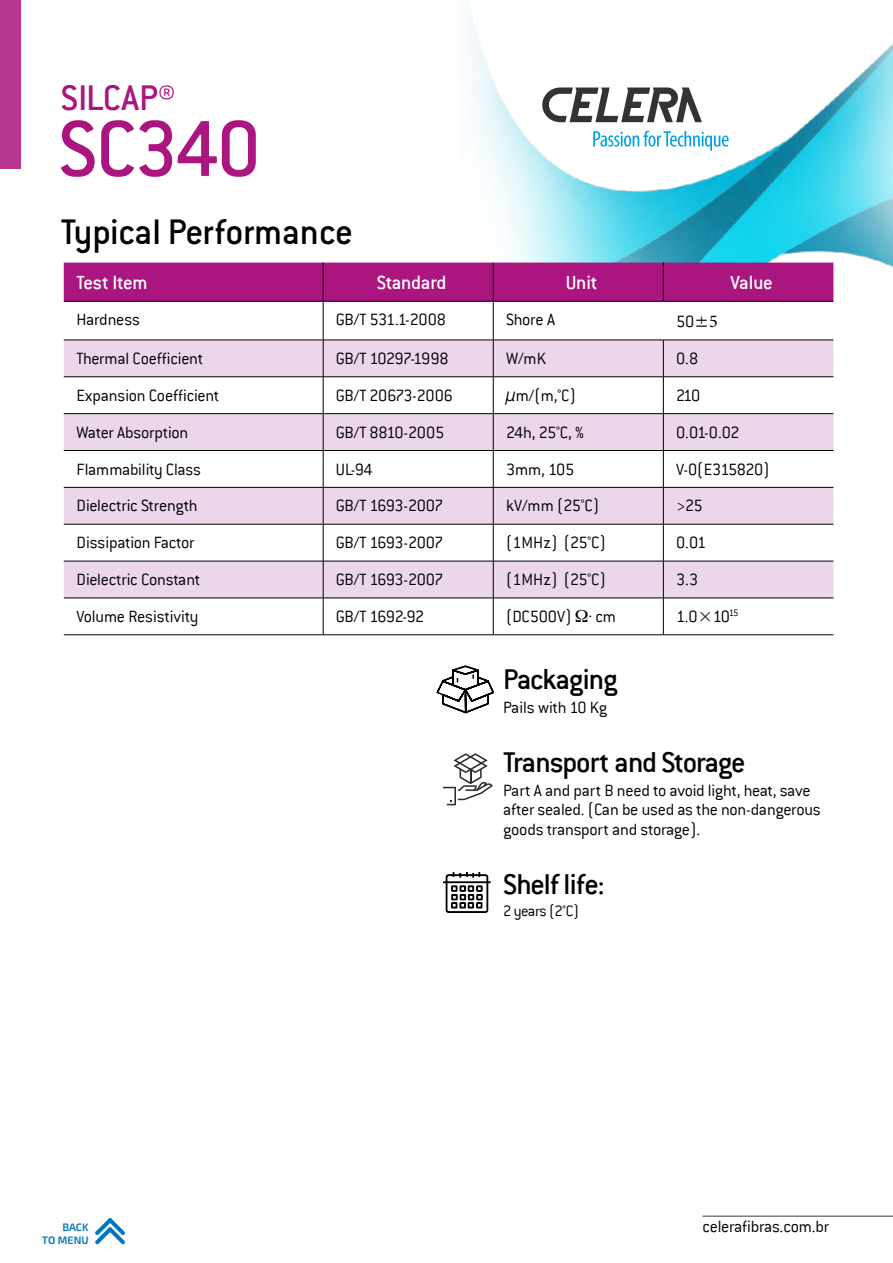
<style>
.page{position:relative;width:893px;height:1263px;background:#fff}
.page>*{position:absolute;margin:0;border:0;box-sizing:border-box;transform-origin:0 0}
.t1{font:87px "Conduit ITC Medium";letter-spacing:-.03em;color:#aa1580}
.t2{font:39.15px "Conduit ITC Medium";letter-spacing:-.015em;color:#aa1580}
.t3{font:39px "Conduit ITC Medium";letter-spacing:-.015em;color:#000}
.t4{font:500 31.5px "Conduit ITC";letter-spacing:-.035em;color:#000}
.t5{font:500 21px "Conduit ITC";letter-spacing:-.015em;color:#fff}
.t6{font:300 18px/19.5px "Conduit ITC";letter-spacing:-.015em;color:#000}
.t7{font:300 18px "Conduit ITC";letter-spacing:-.035em;color:#000}
.t8{font:300 18px "Conduit ITC";letter-spacing:-.04em;color:#000}
.t9{font:300 16.5px "Conduit ITC";letter-spacing:-.03em;color:#000}
.t10{font:600 10.8px/12.9px "Exo 2";color:#0076c0;text-align:right}
.s1{font-family:"Minion Pro";font-weight:400}
</style>
<div class="page">
<img style="left:292px;top:3px;width:601px;height:283px">
<div style="left:64px;top:263px;width:769px;height:38px;background:#aa1580"></div>
<svg style="left:64px;top:341px;width:769px;height:257px;fill:#ecd7ea"></svg>
<hr style="left:323px;top:263px;width:1px;height:38px;background:#000">
<hr style="left:493px;top:263px;width:1px;height:38px;background:#000">
<hr style="left:663px;top:263px;width:1px;height:38px;background:#000">
<hr style="left:64px;top:301px;width:259px;height:1px;background:#000">
<hr style="left:323px;top:301px;width:170px;height:1px;background:#000">
<hr style="left:323px;top:301px;width:1px;height:39px;background:#000">
<hr style="left:493px;top:301px;width:170px;height:1px;background:#000">
<hr style="left:493px;top:301px;width:1px;height:39px;background:#000">
<hr style="left:64px;top:340px;width:259px;height:1px;background:#000">
<hr style="left:323px;top:340px;width:170px;height:1px;background:#000">
<hr style="left:323px;top:340px;width:1px;height:37px;background:#000">
<hr style="left:493px;top:340px;width:170px;height:1px;background:#000">
<hr style="left:493px;top:340px;width:1px;height:37px;background:#000">
<hr style="left:663px;top:340px;width:1px;height:37px;background:#000">
<hr style="left:64px;top:376px;width:259px;height:1px;background:#000">
<hr style="left:323px;top:376px;width:170px;height:1px;background:#000">
<hr style="left:323px;top:377px;width:1px;height:36px;background:#000">
<hr style="left:493px;top:376px;width:170px;height:1px;background:#000">
<hr style="left:493px;top:377px;width:1px;height:36px;background:#000">
<hr style="left:663px;top:376px;width:170px;height:1px;background:#000">
<hr style="left:663px;top:377px;width:1px;height:36px;background:#000">
<hr style="left:323px;top:451px;width:1px;height:36px;background:#000">
<hr style="left:493px;top:451px;width:1px;height:36px;background:#000">
<hr style="left:663px;top:451px;width:1px;height:36px;background:#000">
<hr style="left:64px;top:413px;width:259px;height:1px;background:#000">
<hr style="left:323px;top:413px;width:170px;height:1px;background:#000">
<hr style="left:493px;top:413px;width:170px;height:1px;background:#000">
<hr style="left:663px;top:413px;width:170px;height:1px;background:#000">
<hr style="left:323px;top:414px;width:1px;height:36px;background:#000">
<hr style="left:493px;top:414px;width:1px;height:36px;background:#000">
<hr style="left:663px;top:414px;width:1px;height:36px;background:#000">
<hr style="left:64px;top:450px;width:259px;height:1px;background:#000">
<hr style="left:323px;top:450px;width:170px;height:1px;background:#000">
<hr style="left:493px;top:450px;width:170px;height:1px;background:#000">
<hr style="left:663px;top:450px;width:170px;height:1px;background:#000">
<hr style="left:64px;top:487px;width:259px;height:1px;background:#000">
<hr style="left:323px;top:487px;width:170px;height:1px;background:#000">
<hr style="left:493px;top:487px;width:170px;height:1px;background:#000">
<hr style="left:663px;top:487px;width:170px;height:1px;background:#000">
<hr style="left:323px;top:487px;width:1px;height:37px;background:#000">
<hr style="left:323px;top:524px;width:1px;height:37px;background:#000">
<hr style="left:323px;top:561px;width:1px;height:37px;background:#000">
<hr style="left:323px;top:598px;width:1px;height:37px;background:#000">
<hr style="left:493px;top:487px;width:1px;height:37px;background:#000">
<hr style="left:663px;top:487px;width:1px;height:37px;background:#000">
<hr style="left:493px;top:524px;width:1px;height:37px;background:#000">
<hr style="left:663px;top:524px;width:1px;height:37px;background:#000">
<hr style="left:493px;top:561px;width:1px;height:37px;background:#000">
<hr style="left:663px;top:561px;width:1px;height:37px;background:#000">
<hr style="left:493px;top:598px;width:1px;height:37px;background:#000">
<hr style="left:663px;top:598px;width:1px;height:37px;background:#000">
<hr style="left:64px;top:524px;width:259px;height:1px;background:#000">
<hr style="left:64px;top:561px;width:259px;height:1px;background:#000">
<hr style="left:64px;top:598px;width:259px;height:1px;background:#000">
<hr style="left:64px;top:634px;width:259px;height:1px;background:#000">
<hr style="left:323px;top:524px;width:170px;height:1px;background:#000">
<hr style="left:493px;top:524px;width:170px;height:1px;background:#000">
<hr style="left:663px;top:524px;width:170px;height:1px;background:#000">
<hr style="left:323px;top:561px;width:170px;height:1px;background:#000">
<hr style="left:493px;top:561px;width:170px;height:1px;background:#000">
<hr style="left:663px;top:561px;width:170px;height:1px;background:#000">
<hr style="left:323px;top:598px;width:170px;height:1px;background:#000">
<hr style="left:493px;top:598px;width:170px;height:1px;background:#000">
<hr style="left:663px;top:598px;width:170px;height:1px;background:#000">
<hr style="left:323px;top:634px;width:170px;height:1px;background:#000">
<hr style="left:493px;top:634px;width:170px;height:1px;background:#000">
<hr style="left:663px;top:634px;width:170px;height:1px;background:#000">
<hr style="left:663px;top:301px;width:170px;height:1px;background:#000">
<hr style="left:663px;top:340px;width:170px;height:1px;background:#000">
<hr style="left:702px;top:1215px;width:191px;height:2px;background:#646363">
<div style="left:0;top:0;width:21px;height:169px;background:#b63691"></div>
<svg style="left:541px;top:87px;width:161px;height:35px"></svg>
<svg style="left:593px;top:131px;width:136px;height:20px"></svg>
<svg style="left:436px;top:665px;width:58px;height:49px"></svg>
<div style="left:443px;top:881px;width:47px;height:2px;border:1px solid #000"></div>
<svg style="left:445px;top:872px;width:44px;height:41px"></svg>
<svg style="left:443px;top:753px;width:50px;height:52px"></svg>
<svg style="left:95px;top:1218px;width:30px;height:26px"></svg>
<h2 class="t2" style="left:61px;top:74px;width:116px">SILCAP®</h2>
<h1 class="t1" style="left:58px;top:96px;width:205px">SC340</h1>
<h3 class="t3" style="left:61px;top:208px;width:294px">Typical Performance</h3>
<p class="t5" style="left:77px;top:270px;width:73px">Test Item</p>
<p class="t5" style="left:377px;top:270px;width:71px">Standard</p>
<p class="t5" style="left:566px;top:270px;width:33px">Unit</p>
<p class="t5" style="left:731px;top:270px;width:44px">Value</p>
<p class="t6" style="left:77px;top:310px;width:65px">Hardness</p>
<p class="t6" style="left:336px;top:310px;width:112px">GB/T 531.1-2008</p>
<p class="t6" style="left:506px;top:310px;width:51px">Shore A</p>
<p class="t6" style="left:676px;top:312px;width:43px">50±<span class="s1">5</span></p>
<p class="t6" style="left:77px;top:349px;width:128px">Thermal Coefficient</p>
<p class="t8" style="left:336px;top:349px;width:114px">GB/T 10297-1998</p>
<p class="t6" style="left:506px;top:349px;width:42px">W/mK</p>
<p class="t6" style="left:676px;top:349px;width:24px">0.8</p>
<p class="t6" style="left:77px;top:385px;width:144px">Expansion Coefficient</p>
<p class="t6" style="left:336px;top:385px;width:119px">GB/T 20673-2006</p>
<p class="t6" style="left:506px;top:385px;width:71px">μm/(m,°C)</p>
<p class="t6" style="left:676px;top:385px;width:26px">210</p>
<p class="t6" style="left:77px;top:422px;width:113px">Water Absorption</p>
<p class="t6" style="left:336px;top:422px;width:110px">GB/T 8810-2005</p>
<p class="t6" style="left:506px;top:422px;width:79px">24h, 25°C, %</p>
<p class="t6" style="left:676px;top:422px;width:65px">0.01-0.02</p>
<p class="t6" style="left:77px;top:459px;width:126px">Flammability Class</p>
<p class="t6" style="left:336px;top:459px;width:38px">UL-94</p>
<p class="t6" style="left:506px;top:459px;width:70px">3mm, 105</p>
<p class="t6" style="left:676px;top:459px;width:95px">V-0(E315820)</p>
<p class="t6" style="left:77px;top:496px;width:122px">Dielectric Strength</p>
<p class="t7" style="left:336px;top:496px;width:109px">GB/T 1693-2007</p>
<p class="t6" style="left:506px;top:496px;width:95px">kV/mm (25°C)</p>
<p class="t6" style="left:676px;top:496px;width:28px">&gt;25</p>
<p class="t6" style="left:77px;top:533px;width:120px">Dissipation Factor</p>
<p class="t7" style="left:336px;top:533px;width:109px">GB/T 1693-2007</p>
<p class="t6" style="left:506px;top:533px;width:101px">(1MHz) (25°C)</p>
<p class="t6" style="left:676px;top:533px;width:32px">0.01</p>
<p class="t6" style="left:77px;top:570px;width:125px">Dielectric Constant</p>
<p class="t7" style="left:336px;top:570px;width:109px">GB/T 1693-2007</p>
<p class="t6" style="left:506px;top:570px;width:101px">(1MHz) (25°C)</p>
<p class="t6" style="left:676px;top:570px;width:24px">3.3</p>
<p class="t6" style="left:77px;top:607px;width:123px">Volume Resistivity</p>
<p class="t6" style="left:336px;top:607px;width:90px">GB/T 1692-92</p>
<p class="t6" style="left:506px;top:607px;width:111px">(DC500V) · cm</p>
<p class="t6" style="left:676px;top:607px;width:64px">1.0×10<sup>15</sup></p>
<p class="t10" style="left:42px;top:1221px;width:48px">BACK<br>TO MENU</p>
<h3 class="t4" style="left:503px;top:662px;width:116px">Packaging</h3>
<p class="t6" style="left:503px;top:698px;width:105px">Pails with 10 Kg</p>
<h3 class="t4" style="left:503px;top:744px;width:244px">Transport and Storage</h3>
<p class="t6" style="left:503px;top:780px;width:319px">Part A and part B need to avoid light, heat, save after sealed. (Can be used as the non-dangerous goods transport and storage).</p>
<h3 class="t4" style="left:503px;top:866px;width:103px">Shelf life:</h3>
<p class="t9" style="left:503px;top:902px;width:77px">2 years (2°C)</p>
<p class="t6" style="left:702px;top:1216px;width:128px">celerafibras.com.br</p>
</div>
